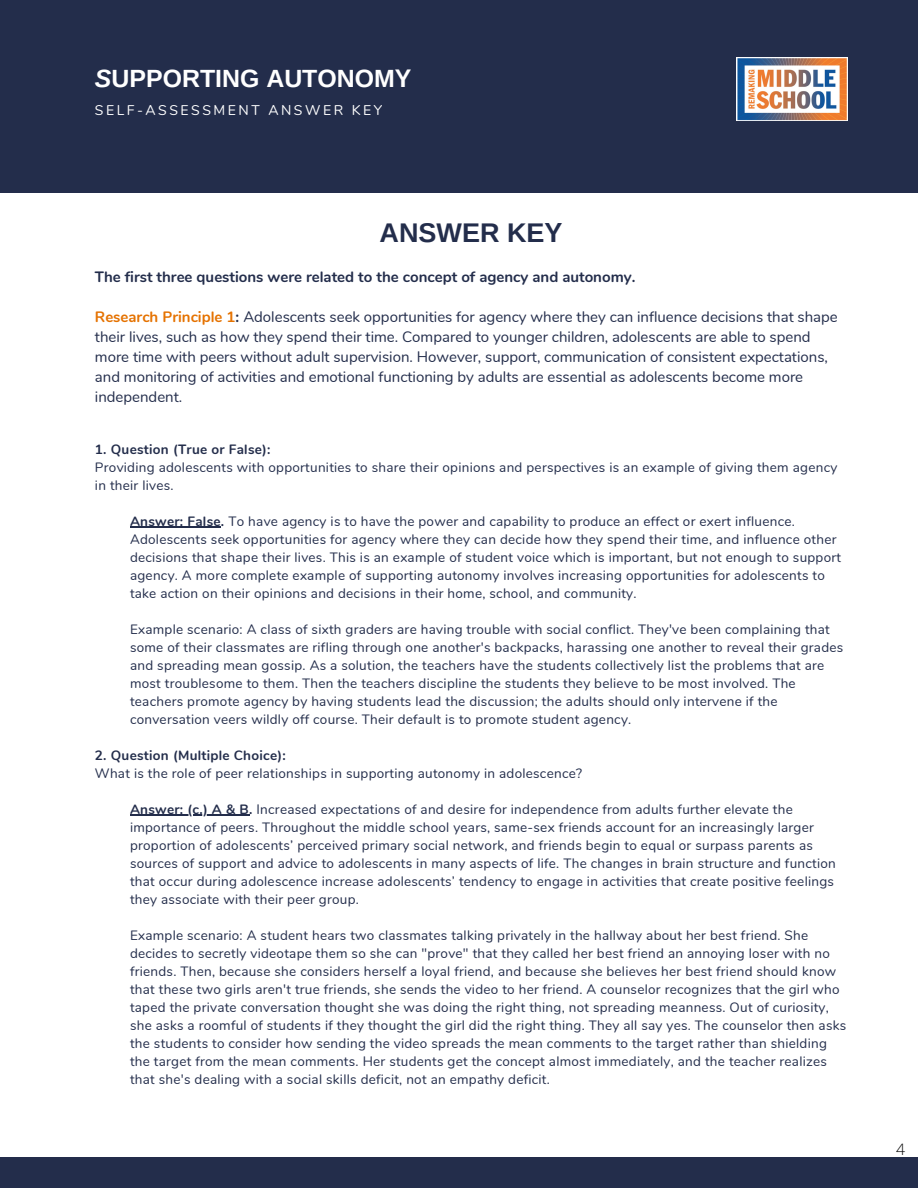
<style>
.page{position:relative;width:918px;height:1188px;background:#fff}
.page>*{position:absolute;margin:0;border:0;box-sizing:border-box;transform-origin:0 0}
.t1{font:700 27px "Arimo";color:#232d4b}
.t2{font:700 24.9px "Arimo";color:#fff}
.t3{font:300 15.75px "Open Sans";color:#000}
.t4{font:15px/20.1px "Nunito";color:#232d4b}
.t5{font:700 15px "Nunito";color:#232d4b}
.t6{font:13.95px "Nunito";letter-spacing:.18em;color:#fff}
.t7{font:13.5px/18px "Nunito";letter-spacing:.02em;color:#232d4b}
.t8{font:700 13.5px "Nunito";letter-spacing:.02em;color:#232d4b}
.s1{font-style:italic}
.s2{font-weight:700;color:#e57200}
.s3{font-weight:700}
</style>
<div class="page">
<div style="left:0;top:0;width:918px;height:192px;background:#232d4b"></div>
<hr style="left:130px;top:527px;width:91px;height:1px;background:#232d4b">
<hr style="left:130px;top:815px;width:119px;height:1px;background:#232d4b">
<div style="left:0;top:1158px;width:918px;height:30px;background:#232d4b"></div>
<img style="left:737px;top:58px;width:110px;height:63px">
<h2 class="t2" style="left:95px;top:64px;width:318px"><span class="s1">S</span>UPPORTING AUTONOMY</h2>
<p class="t6" style="left:95px;top:101px;width:289px">SELF-ASSESSMENT ANSWER KEY</p>
<h1 class="t1" style="left:380px;top:217px;width:184px">ANSWER KEY</h1>
<p class="t5" style="left:95px;top:267px;width:542px">The first three questions were related to the concept of agency and autonomy.</p>
<p class="t4" style="left:95px;top:307px;width:744px"><span class="s2">Research Principle 1</span><span class="s3">:</span> Adolescents seek opportunities for agency where they can influence decisions that shape their lives, such as how they spend their time. Compared to younger children, adolescents are able to spend more time with peers without adult supervision. However, support, communication of consistent expectations, and monitoring of activities and emotional functioning by adults are essential as adolescents become more independent.</p>
<p class="t8" style="left:95px;top:440px;width:177px">1. Question (True or False):</p>
<p class="t7" style="left:95px;top:458px;width:744px">Providing adolescents with opportunities to share their opinions and perspectives is an example of giving them agency in their lives.</p>
<p class="t7" style="left:130px;top:512px;width:713px"><span class="s3">Answer: False.</span> To have agency is to have the power and capability to produce an effect or exert influence.<br>Adolescents seek opportunities for agency where they can decide how they spend their time, and influence other decisions that shape their lives. This is an example of student voice which is important, but not enough to support agency. A more complete example of supporting autonomy involves increasing opportunities for adolescents to take action on their opinions and decisions in their home, school, and community.</p>
<p class="t7" style="left:130px;top:620px;width:715px">Example scenario: A class of sixth graders are having trouble with social conflict. They've been complaining that some of their classmates are rifling through one another's backpacks, harassing one another to reveal their grades and spreading mean gossip. As a solution, the teachers have the students collectively list the problems that are most troublesome to them. Then the teachers discipline the students they believe to be most involved. The teachers promote agency by having students lead the discussion; the adults should only intervene if the conversation veers wildly off course. Their default is to promote student agency.</p>
<p class="t8" style="left:95px;top:746px;width:192px">2. Question (Multiple Choice):</p>
<p class="t7" style="left:95px;top:764px;width:489px">What is the role of peer relationships in supporting autonomy in adolescence?</p>
<p class="t7" style="left:130px;top:800px;width:707px"><span class="s3">Answer: (c.) A &amp; B.</span> Increased expectations of and desire for independence from adults further elevate the importance of peers. Throughout the middle school years, same-sex friends account for an increasingly larger proportion of adolescents’ perceived primary social network, and friends begin to equal or surpass parents as sources of support and advice to adolescents in many aspects of life. The changes in brain structure and function that occur during adolescence increase adolescents’ tendency to engage in activities that create positive feelings they associate with their peer group.</p>
<p class="t7" style="left:130px;top:926px;width:718px">Example scenario: A student hears two classmates talking privately in the hallway about her best friend. She decides to secretly videotape them so she can "prove" that they called her best friend an annoying loser with no friends. Then, because she considers herself a loyal friend, and because she believes her best friend should know that these two girls aren't true friends, she sends the video to her friend. A counselor recognizes that the girl who taped the private conversation thought she was doing the right thing, not spreading meanness. Out of curiosity, she asks a roomful of students if they thought the girl did the right thing. They all say yes. The counselor then asks the students to consider how sending the video spreads the mean comments to the target rather than shielding the target from the mean comments. Her students get the concept almost immediately, and the teacher realizes that she's dealing with a social skills deficit, not an empathy deficit.</p>
<p class="t3" style="left:896px;top:1138px;width:10px">4</p>
</div>
